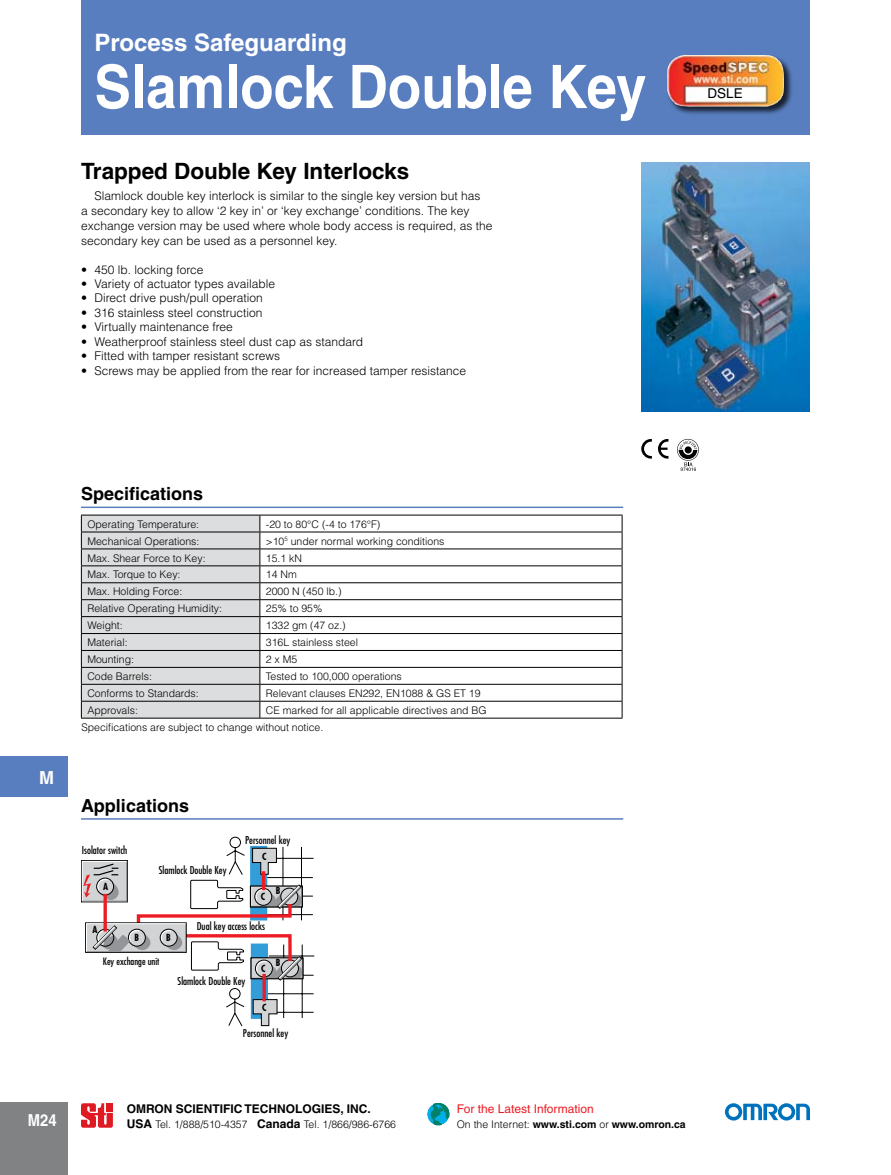
<style>
.page{position:relative;width:891px;height:1175px;background:#fff}
.page>*{position:absolute;margin:0;border:0;box-sizing:border-box;transform-origin:0 0}
.t1{font:700 60px "Helvetica";color:#fff;scale:.91 1}
.t2{font:700 24px "Helvetica";color:#fff}
.t3{font:700 22.5px "Helvetica";color:#000}
.t4{font:700 18px "Helvetica";color:#000}
.t5{font:700 18px "Helvetica";color:#fff}
.t6{font:700 16.5px "Helvetica";color:#fff;scale:.9 1}
.t7{font:13.5px "Helvetica";color:#000}
.t8{font:300 12px/15px "Helvetica";color:#000}
.t9{font:700 12px "Helvetica";color:#000}
.t10{font:12px "Helvetica";color:#ed1c24}
.t11{font:300 10.5px/17px "Helvetica";color:#000}
.t12{font:condensed 10.5px "Futura";color:#000}
.t13{font:700 10.5px "Helvetica";color:#000}
.t14{font:condensed 10.05px "Futura";color:#000}
.t15{font:700 condensed 9.6px "Futura";color:#000}
.s1{font-weight:700;font-size:12px}
.s2{font-weight:300}
</style>
<div class="page">
<div style="left:428px;top:1103px;width:21px;height:21px;background:#00afe7;border-radius:50%"></div>
<div style="left:428px;top:1104px;width:20px;height:20px;background:#00afe7;border-radius:50%"></div>
<svg style="left:431px;top:1103px;width:18px;height:22px"></svg>
<svg style="left:725px;top:1103px;width:85px;height:17px"></svg>
<svg style="left:81px;top:1103px;width:32px;height:24px"></svg>
<div style="left:107px;top:1103px;width:6px;height:8px;background:#df1a22"></div>
<div style="left:0;top:1102px;width:68px;height:72px;background:#808284"></div>
<div style="left:0;top:756px;width:68px;height:40px;background:#597ebf"></div>
<div style="left:251px;top:943px;width:17px;height:75px;background:#329dd8"></div>
<hr style="left:283px;top:944px;width:1px;height:74px;background:#000">
<hr style="left:302px;top:944px;width:1px;height:74px;background:#000">
<hr style="left:268px;top:1011px;width:46px;height:1px;background:#000">
<hr style="left:268px;top:993px;width:46px;height:1px;background:#000">
<hr style="left:268px;top:974px;width:46px;height:1px;background:#000">
<hr style="left:269px;top:955px;width:45px;height:1px;background:#000">
<hr style="left:267px;top:914px;width:46px;height:1px;background:#000">
<hr style="left:267px;top:895px;width:46px;height:1px;background:#000">
<hr style="left:267px;top:877px;width:46px;height:1px;background:#000">
<hr style="left:268px;top:858px;width:46px;height:1px;background:#000">
<svg style="left:252px;top:998px;width:26px;height:28px"></svg>
<svg style="left:226px;top:988px;width:19px;height:39px"></svg>
<hr style="left:263px;top:973px;width:3px;height:28px;background:#ed1c24">
<svg style="left:82px;top:836px;width:222px;height:145px"></svg>
<img style="left:641px;top:162px;width:169px;height:250px">
<div style="left:81px;top:0;width:729px;height:135px;background:#597ebf"></div>
<div style="left:666px;top:53px;width:128px;height:64px;background:#000;opacity:.75"></div>
<img style="left:667px;top:55px;width:117px;height:52px">
<hr style="left:81px;top:506px;width:542px;height:2px;background:#597ebf">
<hr style="left:81px;top:818px;width:542px;height:1px;background:#597ebf">
<svg style="left:658px;top:439px;width:10px;height:19px"></svg>
<svg style="left:641px;top:439px;width:11px;height:19px"></svg>
<svg style="left:677px;top:439px;width:22px;height:32px"></svg>
<hr style="left:81px;top:514px;width:179px;height:1px;background:#000">
<hr style="left:260px;top:514px;width:362px;height:1px;background:#000">
<hr style="left:260px;top:531px;width:362px;height:1px;background:#000">
<hr style="left:260px;top:548px;width:362px;height:1px;background:#000">
<hr style="left:260px;top:565px;width:362px;height:1px;background:#000">
<hr style="left:260px;top:582px;width:362px;height:1px;background:#000">
<hr style="left:260px;top:599px;width:362px;height:1px;background:#000">
<hr style="left:260px;top:616px;width:362px;height:1px;background:#000">
<hr style="left:260px;top:633px;width:362px;height:1px;background:#000">
<hr style="left:260px;top:650px;width:362px;height:1px;background:#000">
<hr style="left:260px;top:667px;width:362px;height:1px;background:#000">
<hr style="left:260px;top:684px;width:362px;height:1px;background:#000">
<hr style="left:260px;top:701px;width:362px;height:1px;background:#000">
<svg style="left:81px;top:515px;width:180px;height:202px;background:#c6c7c8"></svg>
<svg style="left:622px;top:515px;width:1px;height:202px"></svg>
<hr style="left:81px;top:717px;width:541px;height:1px;background:#000">
<h2 class="t2" style="left:94px;top:28px;width:254px">Process Safeguarding</h2>
<h1 class="t1" style="left:94px;top:50px;width:608px">Slamlock Double Key</h1>
<h3 class="t3" style="left:81px;top:158px;width:330px">Trapped Double Key Interlocks</h3>
<p class="t8" style="left:81px;top:188px;width:413px;text-indent:14px">Slamlock double key interlock is similar to the single key version but has<br>a secondary key to allow ‘2 key in’ or ‘key exchange’ conditions. The key exchange version may be used where whole body access is required, as the secondary key can be used as a personnel key.</p>
<p class="t8" style="left:81px;top:261px;width:124px">• 450 lb. locking force</p>
<p class="t8" style="left:81px;top:276px;width:196px">• Variety of actuator types available</p>
<p class="t8" style="left:81px;top:290px;width:183px">• Direct drive push/pull operation</p>
<p class="t8" style="left:81px;top:305px;width:183px">• 316 stainless steel construction</p>
<p class="t8" style="left:81px;top:319px;width:154px">• Virtually maintenance free</p>
<p class="t8" style="left:81px;top:333px;width:284px">• Weatherproof stainless steel dust cap as standard</p>
<p class="t8" style="left:81px;top:348px;width:201px">• Fitted with tamper resistant screws</p>
<p class="t8" style="left:81px;top:362px;width:387px">• Screws may be applied from the rear for increased tamper resistance</p>
<p class="t7" style="left:707px;top:86px;width:37px">DSLE</p>
<h3 class="t4" style="left:81px;top:483px;width:124px">Specifications</h3>
<h3 class="t5" style="left:39px;top:766px;width:14px">M</h3>
<p class="t11" style="left:87px;top:515px;width:113px">Operating Temperature:</p>
<p class="t11" style="left:266px;top:515px;width:116px">-20 to 80°C (-4 to 176°F)</p>
<p class="t11" style="left:87px;top:532px;width:114px">Mechanical Operations:</p>
<p class="t11" style="left:266px;top:532px;width:180px">&gt;10<sup>5</sup> under normal working conditions</p>
<p class="t11" style="left:87px;top:549px;width:120px">Max. Shear Force to Key:</p>
<p class="t11" style="left:266px;top:549px;width:38px">15.1 kN</p>
<p class="t11" style="left:87px;top:566px;width:95px">Max. Torque to Key:</p>
<p class="t11" style="left:266px;top:566px;width:32px">14 Nm</p>
<p class="t11" style="left:87px;top:583px;width:96px">Max. Holding Force:</p>
<p class="t11" style="left:266px;top:583px;width:77px">2000 N (450 lb.)</p>
<p class="t11" style="left:87px;top:600px;width:136px">Relative Operating Humidity:</p>
<p class="t11" style="left:266px;top:600px;width:58px">25% to 95%</p>
<p class="t11" style="left:87px;top:616px;width:37px">Weight:</p>
<p class="t11" style="left:266px;top:616px;width:81px">1332 gm (47 oz.)</p>
<p class="t11" style="left:87px;top:633px;width:42px">Material:</p>
<p class="t11" style="left:266px;top:633px;width:94px">316L stainless steel</p>
<p class="t11" style="left:87px;top:650px;width:48px">Mounting:</p>
<p class="t11" style="left:266px;top:650px;width:33px">2 x M5</p>
<p class="t11" style="left:87px;top:667px;width:66px">Code Barrels:</p>
<p class="t11" style="left:266px;top:667px;width:137px">Tested to 100,000 operations</p>
<p class="t11" style="left:87px;top:684px;width:113px">Conforms to Standards:</p>
<p class="t11" style="left:266px;top:684px;width:216px">Relevant clauses EN292, EN1088 &amp; GS ET 19</p>
<p class="t11" style="left:87px;top:701px;width:52px">Approvals:</p>
<p class="t11" style="left:81px;top:701px;width:407px;text-indent:184px">CE marked for all applicable directives and BG<br>Specifications are subject to change without notice.</p>
<h3 class="t4" style="left:81px;top:794px;width:110px">Applications</h3>
<p class="t12" style="left:82px;top:843px;width:47px">Isolator switch</p>
<p class="t15" style="left:103px;top:880px;width:7px">A</p>
<p class="t12" style="left:159px;top:863px;width:69px">Slamlock Double Key</p>
<p class="t12" style="left:245px;top:833px;width:47px">Personnel key</p>
<p class="t15" style="left:262px;top:849px;width:6px">C</p>
<p class="t15" style="left:261px;top:890px;width:6px">C</p>
<p class="t15" style="left:276px;top:884px;width:6px">B</p>
<p class="t15" style="left:92px;top:923px;width:7px">A</p>
<p class="t15" style="left:134px;top:931px;width:6px">B</p>
<p class="t15" style="left:166px;top:931px;width:6px">B</p>
<p class="t14" style="left:103px;top:955px;width:58px">Key exchange unit</p>
<p class="t12" style="left:197px;top:920px;width:70px">Dual key access locks</p>
<p class="t15" style="left:261px;top:962px;width:6px">C</p>
<p class="t12" style="left:178px;top:974px;width:69px">Slamlock Double Key</p>
<p class="t15" style="left:262px;top:1001px;width:6px">C</p>
<p class="t15" style="left:276px;top:956px;width:6px">B</p>
<p class="t12" style="left:243px;top:1026px;width:47px">Personnel key</p>
<p class="t9" style="left:127px;top:1101px;width:246px">Omron Scientific Technologies, Inc.</p>
<h3 class="t6" style="left:28px;top:1109px;width:34px">M24</h3>
<p class="t11" style="left:127px;top:1115px;width:271px"><span class="s1">USA</span> Tel. 1/888/510-4357 <span class="s1">Canada</span> Tel. 1/866/986-6766</p>
<p class="t10" style="left:457px;top:1101px;width:138px">For the Latest Information</p>
<p class="t13" style="left:457px;top:1117px;width:231px"><span class="s2">On the Internet:</span> www.sti.com <span class="s2">or</span> www.omron.ca</p>
</div>
